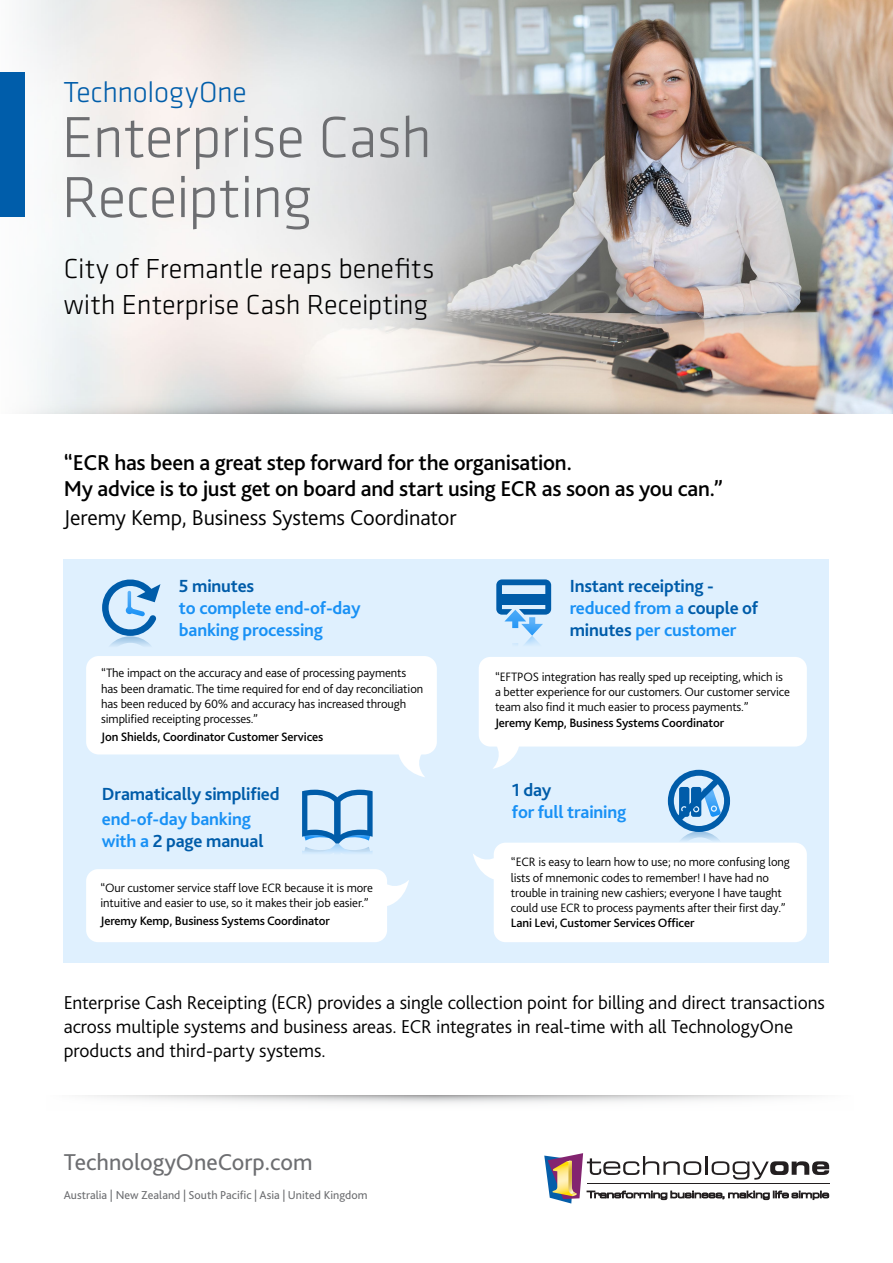
<style>
.page{position:relative;width:893px;height:1263px;background:#fff}
.page>*{position:absolute;margin:0;border:0;box-sizing:border-box;transform-origin:0 0}
.t1{font:300 60px/60px "Klavika";letter-spacing:-.02em;color:#6d6e71}
.t2{font:300 30px "Klavika";letter-spacing:-.01em;color:#005daa}
.t3{font:300 28.5px/36px "Klavika";letter-spacing:-.005em;color:#000}
.t4{font:24px "Bliss 2";color:#6d6e71}
.t5{font:500 22.5px/25.5px "Bliss 2";letter-spacing:-.015em;color:#000}
.t6{font:300 22.5px "Bliss 2";letter-spacing:-.005em;color:#000}
.t7{font:300 19.5px/24px "Bliss 2";letter-spacing:-.005em;color:#000}
.t8{font:700 18.3px/22px "Bliss 2";letter-spacing:-.01em;color:#005ca9}
.t9{font:700 18.3px/22px "Bliss 2";letter-spacing:-.01em;color:#1991f5}
.t10{font:300 12.75px/15.3px "Bliss 2";letter-spacing:-.01em;color:#000}
.t11{font:500 12.75px "Bliss 2";letter-spacing:-.01em;color:#000}
.t12{font:12px "Bliss 2";color:#6d6e71}
.s1{color:#005ca9}
.s2{color:#1991f5}
</style>
<div class="page">
<img style="left:23px;top:0;width:870px;height:381px">
<svg style="left:544px;top:1153px;width:285px;height:50px"></svg>
<svg style="left:85px;top:1095px;width:727px;height:9px"></svg>
<svg style="left:26px;top:381px;width:867px;height:32px;background:#d4cdc7"></svg>
<div style="left:0;top:72px;width:25px;height:145px;background:#005daa"></div>
<div style="left:64px;top:559px;width:765px;height:404px;background:#dff0fe"></div>
<div style="left:668px;top:770px;width:62px;height:62px;border:6px solid #005ca9;border-radius:50%"></div>
<svg style="left:670px;top:773px;width:58px;height:68px"></svg>
<div style="left:86px;top:656px;width:351px;height:98px;background:#fff;border-radius:13px"></div>
<svg style="left:102px;top:579px;width:58px;height:67px"></svg>
<div style="left:86px;top:869px;width:301px;height:73px;background:#fff;border-radius:12px"></div>
<div style="left:479px;top:657px;width:328px;height:89px;background:#fff;border-radius:12px"></div>
<div style="left:494px;top:843px;width:313px;height:99px;background:#fff;border-radius:12px"></div>
<svg style="left:399px;top:754px;width:26px;height:23px"></svg>
<svg style="left:387px;top:880px;width:22px;height:26px"></svg>
<svg style="left:473px;top:854px;width:21px;height:26px"></svg>
<svg style="left:492px;top:746px;width:27px;height:23px"></svg>
<svg style="left:496px;top:579px;width:55px;height:66px"></svg>
<svg style="left:302px;top:790px;width:71px;height:63px"></svg>
<h2 class="t2" style="left:63px;top:74px;width:185px">TechnologyOne</h2>
<h1 class="t1" style="left:62px;top:107px;width:372px">Enterprise Cash<br>Receipting</h1>
<h3 class="t3" style="left:64px;top:250px;width:372px">City of Fremantle reaps benefits with Enterprise Cash Receipting</h3>
<h3 class="t5" style="left:64px;top:449px;width:661px">“ECR has been a great step forward for the organisation.<br>My advice is to just get on board and start using ECR as soon as you can.”</h3>
<h3 class="t6" style="left:64px;top:504px;width:394px">Jeremy Kemp, Business Systems Coordinator</h3>
<h3 class="t8" style="left:179px;top:574px;width:77px">5 minutes</h3>
<h3 class="t9" style="left:179px;top:596px;width:183px">to complete end-of-day banking processing</h3>
<p class="t10" style="left:101px;top:665px;width:323px">“The impact on the accuracy and ease of processing payments has been dramatic. The time required for end of day reconciliation has been reduced by 60% and accuracy has increased through simplified receipting processes.”</p>
<p class="t11" style="left:101px;top:729px;width:224px">Jon Shields, Coordinator Customer Services</p>
<h3 class="t8" style="left:102px;top:783px;width:179px">Dramatically simplified</h3>
<h3 class="t9" style="left:102px;top:807px;width:163px">end-of-day banking with a <span class="s1">2 page manual</span></h3>
<p class="t10" style="left:100px;top:879px;width:274px">“Our customer service staff love ECR because it is more intuitive and easier to use, so it makes their job easier.”</p>
<p class="t11" style="left:100px;top:913px;width:231px">Jeremy Kemp, Business Systems Coordinator</p>
<h3 class="t8" style="left:570px;top:574px;width:190px">Instant receipting - <span class="s2">reduced from a</span> couple of minutes <span class="s2">per customer</span></h3>
<p class="t10" style="left:495px;top:669px;width:297px">“EFTPOS integration has really sped up receipting, which is a better experience for our customers. Our customer service team also find it much easier to process payments.”</p>
<p class="t11" style="left:495px;top:715px;width:231px">Jeremy Kemp, Business Systems Coordinator</p>
<h3 class="t8" style="left:512px;top:778px;width:41px">1 day</h3>
<h3 class="t9" style="left:512px;top:800px;width:116px">for full training</h3>
<p class="t10" style="left:511px;top:854px;width:280px">“ECR is easy to learn how to use; no more confusing long lists of mnemonic codes to remember! I have had no trouble in training new cashiers; everyone I have taught could use ECR to process payments after their first day.”</p>
<p class="t11" style="left:511px;top:915px;width:185px">Lani Levi, Customer Services Officer</p>
<p class="t7" style="left:64px;top:990px;width:763px">Enterprise Cash Receipting (ECR) provides a single collection point for billing and direct transactions across multiple systems and business areas. ECR integrates in real-time with all TechnologyOne products and third-party systems.</p>
<h3 class="t4" style="left:64px;top:1147px;width:250px">TechnologyOneCorp.com</h3>
<p class="t12" style="left:64px;top:1188px;width:305px">Australia | New Zealand | South Pacific | Asia | United Kingdom</p>
</div>
